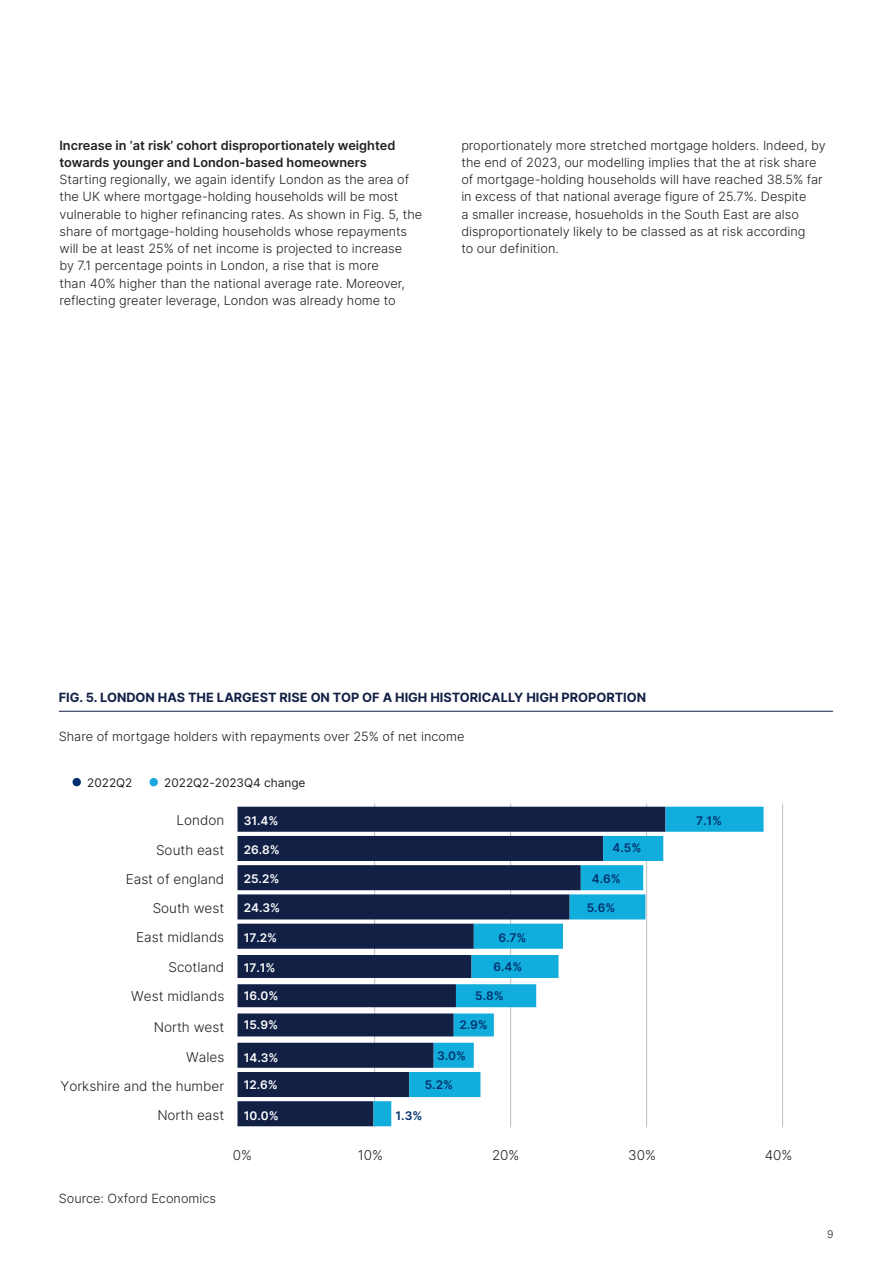
<style>
.page{position:relative;width:893px;height:1263px;background:#fff}
.page>*{position:absolute;margin:0;border:0;box-sizing:border-box;transform-origin:0 0}
.t1{font:300 13.5px "Inter";color:#231f20}
.t2{font:300 12.75px/17.2px "Inter";color:#231f20}
.t3{font:600 12.75px/17.2px "Inter";color:#231f20}
.t4{font:700 12.75px "Inter";color:#122046}
.t5{font:600 11.85px "Inter";color:#fff}
.t6{font:600 11.85px "Inter";color:#00306d}
.t7{font:11.85px "Inter";color:#231f20}
.t8{font:300 10.5px "Inter";color:#231f20}
</style>
<div class="page">
<hr style="left:59px;top:711px;width:774px;height:1px;background:#122046">
<hr style="left:374px;top:803px;width:1px;height:324px;background:#c7c8ca">
<hr style="left:510px;top:803px;width:1px;height:324px;background:#c7c8ca">
<hr style="left:646px;top:803px;width:1px;height:324px;background:#c7c8ca">
<hr style="left:782px;top:803px;width:1px;height:324px;background:#c7c8ca">
<svg style="left:237px;top:807px;width:136px;height:319px;background:#384464"></svg>
<svg style="left:373px;top:807px;width:391px;height:319px"></svg>
<div style="left:73px;top:778px;width:8px;height:8px;background:#00306d;border-radius:50%"></div>
<div style="left:150px;top:778px;width:8px;height:8px;background:#1da6df;border-radius:50%"></div>
<p class="t3" style="left:59px;top:136px;width:337px">Increase in ‘at risk’ cohort disproportionately weighted towards younger and London-based homeowners</p>
<p class="t2" style="left:59px;top:171px;width:364px">Starting regionally, we again identify London as the area of the UK where mortgage-holding households will be most vulnerable to higher refinancing rates. As shown in Fig. 5, the share of mortgage-holding households whose repayments will be at least 25% of net income is projected to increase<br>by 7.1 percentage points in London, a rise that is more<br>than 40% higher than the national average rate. Moreover, reflecting greater leverage, London was already home to</p>
<p class="t2" style="left:461px;top:136px;width:366px">proportionately more stretched mortgage holders. Indeed, by the end of 2023, our modelling implies that the at risk share of mortgage-holding households will have reached 38.5% far in excess of that national average figure of 25.7%. Despite<br>a smaller increase, hosueholds in the South East are also disproportionately likely to be classed as at risk according<br>to our definition.</p>
<p class="t4" style="left:59px;top:688px;width:589px">FIG. 5. LONDON HAS THE LARGEST RISE ON TOP OF A HIGH HISTORICALLY HIGH PROPORTION</p>
<p class="t2" style="left:59px;top:728px;width:407px">Share of mortgage holders with repayments over 25% of net income</p>
<p class="t7" style="left:87px;top:774px;width:47px">2022Q2</p>
<p class="t7" style="left:164px;top:774px;width:143px">2022Q2-2023Q4 change</p>
<p class="t1" style="left:177px;top:811px;width:49px">London</p>
<p class="t5" style="left:244px;top:812px;width:36px">31.4%</p>
<p class="t6" style="left:696px;top:812px;width:28px">7.1%</p>
<p class="t1" style="left:156px;top:840px;width:70px">South east</p>
<p class="t5" style="left:244px;top:841px;width:38px">26.8%</p>
<p class="t6" style="left:613px;top:839px;width:30px">4.5%</p>
<p class="t1" style="left:126px;top:869px;width:100px">East of england</p>
<p class="t5" style="left:244px;top:870px;width:37px">25.2%</p>
<p class="t6" style="left:592px;top:870px;width:31px">4.6%</p>
<p class="t1" style="left:153px;top:898px;width:73px">South west</p>
<p class="t5" style="left:244px;top:899px;width:38px">24.3%</p>
<p class="t6" style="left:587px;top:899px;width:30px">5.6%</p>
<p class="t1" style="left:136px;top:928px;width:90px">East midlands</p>
<p class="t5" style="left:244px;top:929px;width:35px">17.2%</p>
<p class="t6" style="left:498px;top:929px;width:30px">6.7%</p>
<p class="t1" style="left:168px;top:957px;width:57px">Scotland</p>
<p class="t5" style="left:244px;top:959px;width:33px">17.1%</p>
<p class="t6" style="left:493px;top:958px;width:31px">6.4%</p>
<p class="t1" style="left:131px;top:986px;width:94px">West midlands</p>
<p class="t5" style="left:244px;top:987px;width:36px">16.0%</p>
<p class="t6" style="left:475px;top:987px;width:30px">5.8%</p>
<p class="t1" style="left:154px;top:1017px;width:72px">North west</p>
<p class="t5" style="left:244px;top:1016px;width:36px">15.9%</p>
<p class="t6" style="left:459px;top:1016px;width:30px">2.9%</p>
<p class="t1" style="left:186px;top:1047px;width:40px">Wales</p>
<p class="t5" style="left:244px;top:1048px;width:36px">14.3%</p>
<p class="t6" style="left:437px;top:1047px;width:31px">3.0%</p>
<p class="t1" style="left:61px;top:1076px;width:165px">Yorkshire and the humber</p>
<p class="t5" style="left:244px;top:1076px;width:36px">12.6%</p>
<p class="t6" style="left:425px;top:1076px;width:30px">5.2%</p>
<p class="t1" style="left:157px;top:1105px;width:68px">North east</p>
<p class="t5" style="left:244px;top:1107px;width:36px">10.0%</p>
<p class="t6" style="left:396px;top:1107px;width:28px">1.3%</p>
<p class="t2" style="left:59px;top:1190px;width:159px">Source: Oxford Economics</p>
<p class="t1" style="left:233px;top:1145px;width:21px">0%</p>
<p class="t1" style="left:358px;top:1145px;width:27px">10%</p>
<p class="t1" style="left:492px;top:1145px;width:29px">20%</p>
<p class="t1" style="left:628px;top:1145px;width:29px">30%</p>
<p class="t1" style="left:765px;top:1145px;width:29px">40%</p>
<p class="t8" style="left:827px;top:1227px;width:8px">9</p>
</div>
